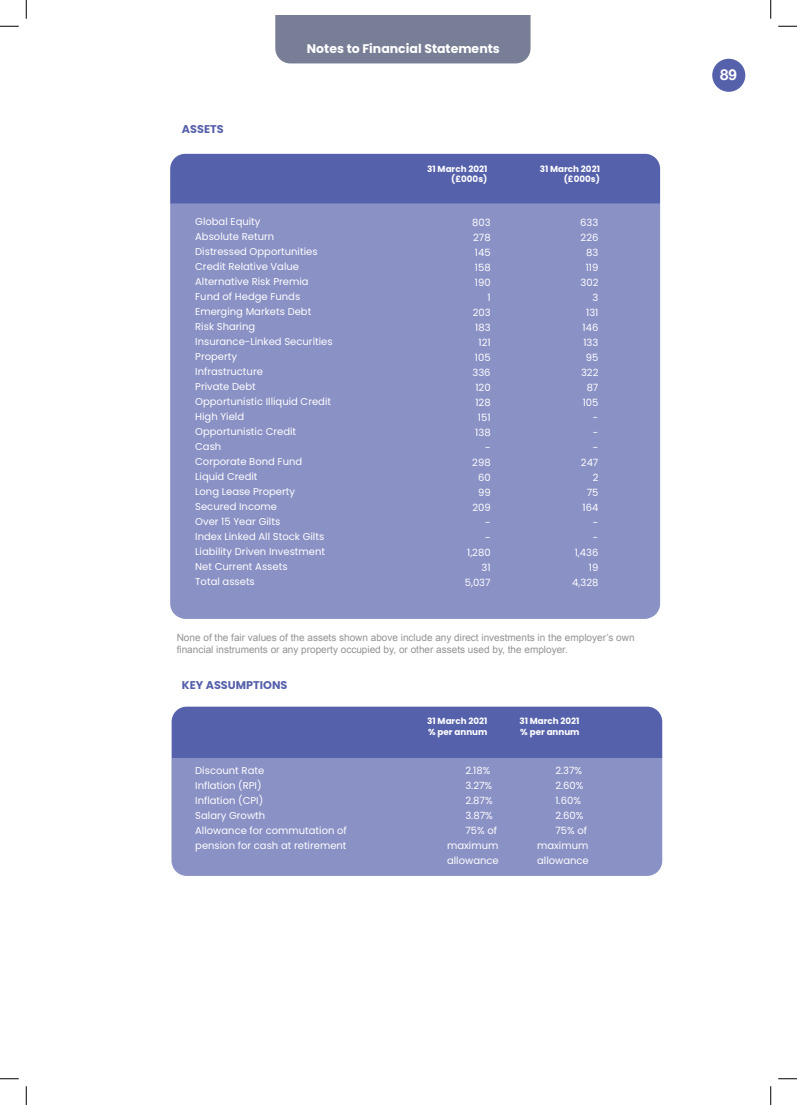
<style>
.page{position:relative;width:797px;height:1105px;background:#fff}
.page>*{position:absolute;margin:0;border:0;box-sizing:border-box;transform-origin:0 0}
.t1{font:700 15px "Helvetica Neue";color:#fff}
.t2{font:700 12.5px "Poppins";color:#fff}
.t3{font:700 11.25px "Poppins";color:#5661ac}
.t4{font:10px/15px "Poppins";color:#fff}
.t5{font:10px/12px "Arial";color:#959191}
.t6{font:700 8.75px "Poppins";color:#fff}
</style>
<div class="page">
<div style="left:170px;top:154px;width:490px;height:465px;background:#5661ac;border-radius:15px"></div>
<div style="left:170px;top:203px;width:491px;height:415px;background:#8a91c5"></div>
<div style="left:172px;top:707px;width:490px;height:169px;background:#5661ac;border-radius:15px"></div>
<div style="left:172px;top:758px;width:491px;height:118px;background:#8a91c5"></div>
<div style="left:712px;top:59px;width:33px;height:33px;background:#5661ac;border-radius:50%"></div>
<div style="left:275px;top:16px;width:255px;height:47px;background:#777e95"></div>
<svg style="left:0;top:25px;width:19px;height:2px"></svg>
<svg style="left:778px;top:25px;width:19px;height:2px"></svg>
<svg style="left:0;top:1078px;width:19px;height:1px"></svg>
<svg style="left:778px;top:1078px;width:19px;height:1px"></svg>
<svg style="left:25px;top:0;width:2px;height:19px"></svg>
<svg style="left:25px;top:1086px;width:2px;height:19px"></svg>
<svg style="left:770px;top:0;width:1px;height:19px"></svg>
<svg style="left:770px;top:1086px;width:1px;height:19px"></svg>
<p class="t3" style="left:182px;top:123px;width:43px">ASSETS</p>
<p class="t2" style="left:307px;top:41px;width:194px">Notes to Financial Statements</p>
<p class="t6" style="left:427px;top:163px;width:62px">31 March 2021</p>
<p class="t6" style="left:451px;top:174px;width:38px">(£000s)</p>
<p class="t4" style="left:195px;top:214px;width:67px">Global Equity</p>
<p class="t4" style="left:195px;top:229px;width:80px">Absolute Return</p>
<p class="t4" style="left:195px;top:244px;width:124px">Distressed Opportunities</p>
<p class="t4" style="left:195px;top:259px;width:105px">Credit Relative Value</p>
<p class="t4" style="left:195px;top:274px;width:115px">Alternative Risk Premia</p>
<p class="t4" style="left:195px;top:289px;width:106px">Fund of Hedge Funds</p>
<p class="t4" style="left:195px;top:304px;width:118px">Emerging Markets Debt</p>
<p class="t4" style="left:195px;top:319px;width:61px">Risk Sharing</p>
<p class="t4" style="left:195px;top:334px;width:139px">Insurance-Linked Securities</p>
<p class="t4" style="left:195px;top:349px;width:43px">Property</p>
<p class="t4" style="left:195px;top:364px;width:69px">Infrastructure</p>
<p class="t4" style="left:195px;top:379px;width:62px">Private Debt</p>
<p class="t4" style="left:195px;top:394px;width:137px">Opportunistic Illiquid Credit</p>
<p class="t4" style="left:195px;top:409px;width:50px">High Yield</p>
<p class="t4" style="left:195px;top:424px;width:102px">Opportunistic Credit</p>
<p class="t4" style="left:195px;top:439px;width:28px">Cash</p>
<p class="t4" style="left:195px;top:454px;width:108px">Corporate Bond Fund</p>
<p class="t4" style="left:195px;top:469px;width:64px">Liquid Credit</p>
<p class="t4" style="left:195px;top:484px;width:101px">Long Lease Property</p>
<p class="t4" style="left:195px;top:499px;width:83px">Secured Income</p>
<p class="t4" style="left:195px;top:514px;width:86px">Over 15 Year Gilts</p>
<p class="t4" style="left:195px;top:529px;width:130px">Index Linked All Stock Gilts</p>
<p class="t4" style="left:195px;top:544px;width:131px">Liability Driven Investment</p>
<p class="t4" style="left:195px;top:559px;width:94px">Net Current Assets</p>
<p class="t4" style="left:195px;top:574px;width:61px">Total assets</p>
<p class="t4" style="left:472px;top:215px;width:20px">803</p>
<p class="t4" style="left:473px;top:230px;width:19px">278<br>145</p>
<p class="t4" style="left:475px;top:260px;width:17px">158</p>
<p class="t4" style="left:475px;top:275px;width:17px">190</p>
<p class="t4" style="left:473px;top:290px;width:19px;text-align:right">1<br>203</p>
<p class="t4" style="left:475px;top:320px;width:17px">183</p>
<p class="t4" style="left:478px;top:335px;width:14px">121</p>
<p class="t4" style="left:475px;top:350px;width:17px">105</p>
<p class="t4" style="left:472px;top:365px;width:20px">336</p>
<p class="t4" style="left:475px;top:380px;width:17px">120<br>128</p>
<p class="t4" style="left:478px;top:410px;width:14px">151</p>
<p class="t4" style="left:475px;top:425px;width:17px">138</p>
<p class="t4" style="left:485px;top:440px;width:7px">-</p>
<p class="t4" style="left:472px;top:455px;width:20px">298</p>
<p class="t4" style="left:478px;top:470px;width:14px">60</p>
<p class="t4" style="left:472px;top:485px;width:20px;text-align:center">99<br>209</p>
<p class="t4" style="left:485px;top:515px;width:7px">-</p>
<p class="t4" style="left:485px;top:530px;width:7px">-</p>
<p class="t4" style="left:467px;top:545px;width:25px;text-align:right">1,280<br>31</p>
<p class="t4" style="left:465px;top:575px;width:27px">5,037</p>
<p class="t6" style="left:539px;top:163px;width:62px">31 March 2021</p>
<p class="t6" style="left:564px;top:174px;width:38px">(£000s)</p>
<p class="t4" style="left:580px;top:215px;width:20px">633</p>
<p class="t4" style="left:580px;top:230px;width:19px">226</p>
<p class="t4" style="left:585px;top:245px;width:14px">83<br>119</p>
<p class="t4" style="left:580px;top:275px;width:19px">302</p>
<p class="t4" style="left:592px;top:290px;width:7px">3</p>
<p class="t4" style="left:582px;top:305px;width:17px;text-align:center">131<br>146</p>
<p class="t4" style="left:583px;top:335px;width:16px">133</p>
<p class="t4" style="left:586px;top:350px;width:14px">95</p>
<p class="t4" style="left:581px;top:365px;width:19px;text-align:center">322<br>87</p>
<p class="t4" style="left:582px;top:395px;width:17px">105</p>
<p class="t4" style="left:593px;top:410px;width:7px">-</p>
<p class="t4" style="left:593px;top:425px;width:7px">-</p>
<p class="t4" style="left:581px;top:440px;width:19px;text-align:right">-<br>247</p>
<p class="t4" style="left:592px;top:470px;width:7px">2</p>
<p class="t4" style="left:586px;top:485px;width:13px">75</p>
<p class="t4" style="left:582px;top:500px;width:17px">164</p>
<p class="t4" style="left:593px;top:515px;width:7px">- -</p>
<p class="t4" style="left:574px;top:545px;width:25px">1,436</p>
<p class="t4" style="left:572px;top:560px;width:28px;text-align:right">19<br>4,328</p>
<p class="t5" style="left:177px;top:632px;width:459px">None of the fair values of the assets shown above include any direct investments in the employer’s own financial instruments or any property occupied by, or other assets used by, the employer.</p>
<p class="t3" style="left:182px;top:678px;width:107px">KEY ASSUMPTIONS</p>
<p class="t6" style="left:427px;top:716px;width:62px">31 March 2021</p>
<p class="t6" style="left:428px;top:727px;width:61px">% per annum</p>
<p class="t6" style="left:519px;top:716px;width:62px">31 March 2021</p>
<p class="t6" style="left:520px;top:727px;width:61px">% per annum</p>
<p class="t4" style="left:195px;top:763px;width:71px">Discount Rate</p>
<p class="t4" style="left:465px;top:763px;width:26px">2.18%</p>
<p class="t4" style="left:555px;top:763px;width:28px">2.37%</p>
<p class="t4" style="left:195px;top:778px;width:68px">Inflation (RPI)</p>
<p class="t4" style="left:465px;top:778px;width:28px">3.27%</p>
<p class="t4" style="left:555px;top:778px;width:30px">2.60%</p>
<p class="t4" style="left:195px;top:793px;width:69px">Inflation (CPI)</p>
<p class="t4" style="left:465px;top:793px;width:29px">2.87%</p>
<p class="t4" style="left:555px;top:793px;width:27px">1.60%</p>
<p class="t4" style="left:195px;top:808px;width:72px">Salary Growth</p>
<p class="t4" style="left:465px;top:808px;width:29px">3.87%</p>
<p class="t4" style="left:555px;top:808px;width:30px">2.60%</p>
<p class="t4" style="left:195px;top:823px;width:153px">Allowance for commutation of</p>
<p class="t4" style="left:465px;top:823px;width:33px">75% of</p>
<p class="t4" style="left:555px;top:823px;width:33px">75% of</p>
<p class="t4" style="left:195px;top:838px;width:153px">pension for cash at retirement</p>
<p class="t4" style="left:447px;top:838px;width:53px">maximum</p>
<p class="t4" style="left:537px;top:838px;width:53px">maximum</p>
<p class="t4" style="left:447px;top:853px;width:53px">allowance</p>
<p class="t4" style="left:537px;top:853px;width:53px">allowance</p>
<p class="t1" style="left:720px;top:63px;width:18px">89</p>
</div>
